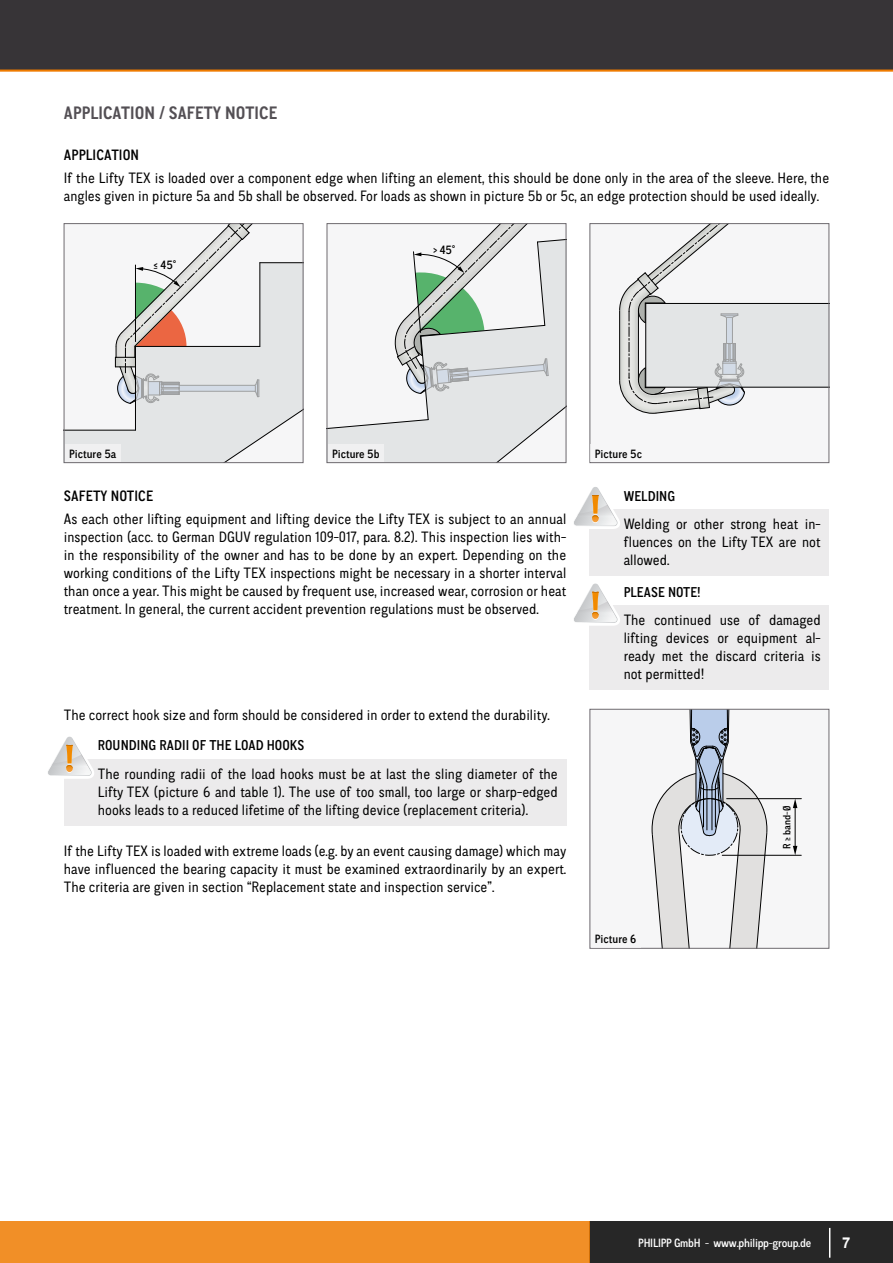
<style>
.page{position:relative;width:893px;height:1263px;background:#fff}
.page>*{position:absolute;margin:0;border:0;box-sizing:border-box;transform-origin:0 0}
.t1{font:700 18px "CA Normal";letter-spacing:.005em;color:#534f54}
.t2{font:15px/18px "CA Normal";color:#000;text-align:justify}
.t3{font:500 15px "CA Normal";letter-spacing:.005em;color:#000}
.t4{font:700 15px "Arial";color:#fff}
.t5{font:500 14.25px "CA Normal";letter-spacing:.005em;color:#000}
.t6{font:500 12px "CA Normal";color:#000}
.t7{font:500 12px "CA Normal";letter-spacing:-.02em;color:#fff}
.t8{font:500 10.5px "CA Normal";color:#000}
.s1{font-size:10.65px}
</style>
<div class="page">
<div style="left:0;top:0;width:893px;height:71px;background:#373437"></div>
<div style="left:590px;top:1221px;width:303px;height:42px;background:#272727"></div>
<hr style="left:829px;top:1228px;width:1px;height:30px;background:#fff">
<div style="left:0;top:1221px;width:590px;height:42px;background:#f18f27"></div>
<hr style="left:0;top:70px;width:893px;height:2px;background:#ef7b00">
<div style="left:590px;top:509px;width:239px;height:66px;background:#ecebec"></div>
<svg style="left:574px;top:487px;width:46px;height:42px"></svg>
<div style="left:590px;top:606px;width:239px;height:84px;background:#ecebec"></div>
<svg style="left:574px;top:583px;width:48px;height:43px"></svg>
<div style="left:590px;top:709px;width:239px;height:239px;background:#f6f6f7"></div>
<svg style="left:651px;top:711px;width:117px;height:235px"></svg>
<hr style="left:722px;top:855px;width:79px;height:1px;background:#000">
<hr style="left:727px;top:798px;width:74px;height:1px;background:#000">
<hr style="left:795px;top:807px;width:1px;height:39px;background:#000">
<svg style="left:793px;top:846px;width:4px;height:9px"></svg>
<svg style="left:793px;top:799px;width:4px;height:9px"></svg>
<div style="left:64px;top:759px;width:502px;height:66px;background:#ecebec"></div>
<svg style="left:48px;top:736px;width:46px;height:43px"></svg>
<div style="left:590px;top:224px;width:239px;height:239px;background:#f6f6f7"></div>
<svg style="left:619px;top:225px;width:208px;height:189px"></svg>
<div style="left:590px;top:223px;width:239px;height:240px;border:1px solid #6f6b70"></div>
<svg style="left:66px;top:225px;width:235px;height:236px"></svg>
<div style="left:64px;top:223px;width:239px;height:240px;border:1px solid #6f6b70"></div>
<svg style="left:329px;top:225px;width:235px;height:236px"></svg>
<div style="left:327px;top:223px;width:239px;height:240px;border:1px solid #6f6b70"></div>
<div style="left:591px;top:444px;width:55px;height:18px;background:#f6f6f7"></div>
<div style="left:65px;top:444px;width:56px;height:18px;background:#f6f6f7"></div>
<div style="left:328px;top:444px;width:56px;height:18px;background:#f6f6f7"></div>
<p class="t1" style="left:64px;top:100px;width:215px">APPLICATION / SAFETY NOTICE</p>
<p class="t3" style="left:64px;top:145px;width:77px">APPLICATION</p>
<p class="t2" style="left:64px;top:168px;width:767px">If the Lifty TEX is loaded over a component edge when lifting an element, this should be done only in the area of the sleeve. Here, the angles given in picture 5a and 5b shall be observed. For loads as shown in picture 5b or 5c, an edge protection should be used ideally.</p>
<p class="t6" style="left:154px;top:257px;width:24px">≤ 45°</p>
<p class="t6" style="left:433px;top:242px;width:24px">&gt; 45°</p>
<p class="t6" style="left:69px;top:445px;width:49px">Picture 5a</p>
<p class="t6" style="left:332px;top:445px;width:49px">Picture 5b</p>
<p class="t6" style="left:595px;top:445px;width:48px">Picture 5c</p>
<p class="t3" style="left:64px;top:486px;width:91px">SAFETY NOTICE</p>
<p class="t2" style="left:64px;top:509px;width:504px">As each other lifting equipment and lifting device the Lifty TEX is subject to an annual inspection (acc. to German DGUV regulation 109-017, para. 8.2). This inspection lies with&shy;in the responsibility of the owner and has to be done by an expert. Depending on the working conditions of the Lifty TEX inspections might be necessary in a shorter interval than once a year. This might be caused by frequent use, increased wear, corrosion or heat treatment. In general, the current accident prevention regulations must be observed.</p>
<p class="t2" style="left:64px;top:706px;width:488px">The correct hook size and form should be considered in order to extend the durability.</p>
<p class="t5" style="left:98px;top:736px;width:208px">ROUNDING RADII OF THE LOAD HOOKS</p>
<p class="t2" style="left:98px;top:764px;width:461px">The rounding radii of the load hooks must be at last the sling diameter of the Lifty TEX (picture 6 and table 1). The use of too small, too large or sharp-edged hooks leads to a reduced lifetime of the lifting device (replacement criteria).</p>
<p class="t2" style="left:64px;top:842px;width:504px">If the Lifty TEX is loaded with extreme loads (e.g. by an event causing damage) which may have influenced the bearing capacity it must be examined extraordinarily by an expert.<br>The criteria are given in section “Replacement state and inspection service”.</p>
<p class="t5" style="left:624px;top:486px;width:53px">WELDING</p>
<p class="t2" style="left:624px;top:514px;width:198px">Welding or other strong heat in&shy;fluences on the Lifty TEX are not allowed.</p>
<p class="t5" style="left:624px;top:583px;width:79px">PLEASE NOTE!</p>
<p class="t2" style="left:624px;top:611px;width:199px">The continued use of damaged lifting devices or equipment al&shy;ready met the discard criteria is not permitted!</p>
<p class="t6" style="left:595px;top:931px;width:43px">Picture 6</p>
<p class="t8" style="left:780px;top:849px;width:44px;rotate:-90deg"><span class="s1">R ≥</span> band-Ø</p>
<p class="t7" style="left:638px;top:1235px;width:174px">PHILIPP GmbH - www.philipp-group.de</p>
<p class="t4" style="left:842px;top:1232px;width:10px">7</p>
</div>
